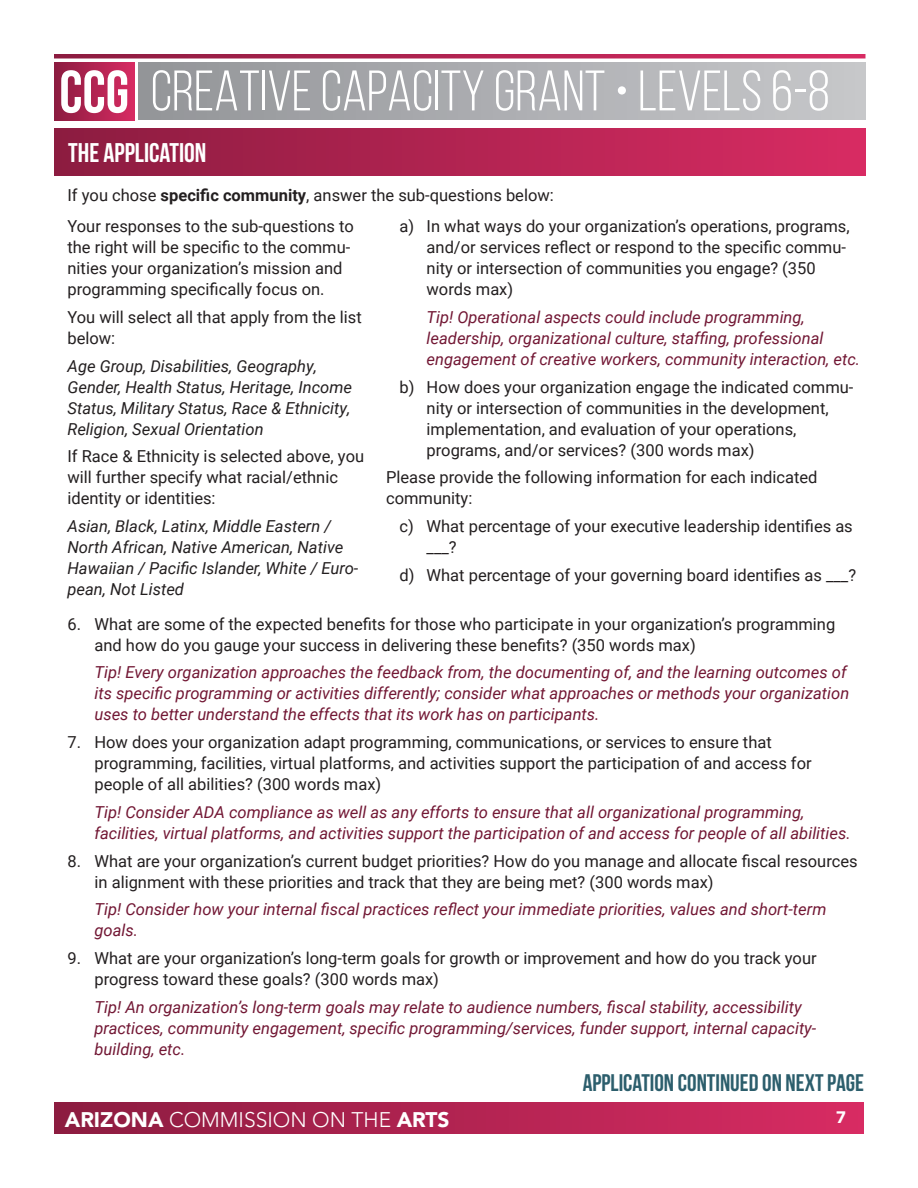
<style>
.page{position:relative;width:918px;height:1188px;background:#fff}
.page>*{position:absolute;margin:0;border:0;box-sizing:border-box;transform-origin:0 0}
.t1{font:57px "Bebas Neue";color:#fff}
.Header_3_white{font:700 27px "Bebas Neue";color:#fff}
.Header_3{font:700 24px "Bebas Neue";color:#2c5e6c}
.t2{font:300 21px "Avenir LT Std";color:#fff}
.Body_1{font:16.5px/21px "Roboto";color:#231f20}
.Tip{font:italic 16.5px/21px "Roboto";color:#721734}
.Body_1-2{font:italic 16.5px/21px "Roboto";color:#231f20}
.t3{font:900 16.5px "Avenir LT Std";color:#fff}
.s1{font-weight:700;font-size:60px}
.s2{font-weight:700}
.s3{font-weight:900}
</style>
<div class="page">
<div style="left:55px;top:1102px;width:808px;height:31px;background:linear-gradient(to right,#8c1c40,#d82b63)"></div>
<div style="left:139px;top:63px;width:727px;height:57px;background:linear-gradient(to right,#939598,#c7c8ca)"></div>
<div style="left:55px;top:63px;width:79px;height:57px;background:linear-gradient(to right,#8c1c40,#d72b62)"></div>
<svg style="left:54px;top:54px;width:812px;height:4px;background:#b12351"></svg>
<div style="left:55px;top:128px;width:811px;height:48px;background:linear-gradient(to right,#8c1c40,#d82b63)"></div>
<h1 class="t1" style="left:59px;top:60px;width:772px"><span class="s1">CCG</span> CREATIVE CAPACITY GRANT • LEVELS 6-8</h1>
<p class="Header_3_white" style="left:68px;top:138px;width:140px">THE APPLICATION</p>
<p class="Body_1" style="left:67px;top:184px;width:488px">If you chose <span class="s2">specific community</span>, answer the sub-questions below:</p>
<p class="Body_1" style="left:67px;top:215px;width:288px">Your responses to the sub-questions to the right will be specific to the commu&shy;nities your organization’s mission and programming specifically focus on.</p>
<p class="Body_1" style="left:67px;top:306px;width:296px">You will select all that apply from the list below:</p>
<p class="Body_1-2" style="left:67px;top:355px;width:286px">Age Group, Disabilities, Geography, Gender, Health Status, Heritage, Income Status, Military Status, Race &amp; Ethnicity, Religion, Sexual Orientation</p>
<p class="Body_1" style="left:67px;top:445px;width:298px">If Race &amp; Ethnicity is selected above, you will further specify what racial/ethnic identity or identities:</p>
<p class="Body_1-2" style="left:67px;top:515px;width:292px">Asian, Black, Latinx, Middle Eastern / North African, Native American, Native Hawaiian / Pacific Islander, White / Euro&shy;pean, Not Listed</p>
<p class="Body_1" style="left:427px;top:215px;width:425px;text-indent:-27px">a) In what ways do your organization’s operations, programs, and/or services reflect or respond to the specific commu&shy;nity or intersection of communities you engage? (350 words max)</p>
<p class="Tip" style="left:427px;top:306px;width:435px">Tip! Operational aspects could include programming, leadership, organizational culture, staffing, professional engagement of creative workers, community interaction, etc.</p>
<p class="Body_1" style="left:427px;top:376px;width:428px;text-indent:-27px">b) How does your organization engage the indicated commu&shy;nity or intersection of communities in the development, implementation, and evaluation of your operations, programs, and/or services? (300 words max)</p>
<p class="Body_1" style="left:386px;top:466px;width:433px">Please provide the following information for each indicated community:</p>
<p class="Body_1" style="left:427px;top:515px;width:428px;text-indent:-27px">c) What percentage of your executive leadership identifies as ___?</p>
<p class="Body_1" style="left:400px;top:564px;width:458px">d) What percentage of your governing board identifies as ___?</p>
<p class="Body_1" style="left:94px;top:613px;width:742px;text-indent:-27px">6. What are some of the expected benefits for those who participate in your organization’s programming and how do you gauge your success in delivering these benefits? (350 words max)</p>
<p class="Tip" style="left:94px;top:661px;width:756px">Tip! Every organization approaches the feedback from, the documenting of, and the learning outcomes of its specific programming or activities differently; consider what approaches or methods your organization uses to better understand the effects that its work has on participants.</p>
<p class="Body_1" style="left:94px;top:731px;width:719px;text-indent:-27px">7. How does your organization adapt programming, communications, or services to ensure that programming, facilities, virtual platforms, and activities support the participation of and access for people of all abilities? (300 words max)</p>
<p class="Tip" style="left:94px;top:801px;width:758px">Tip! Consider ADA compliance as well as any efforts to ensure that all organizational programming, facilities, virtual platforms, and activities support the participation of and access for people of all abilities.</p>
<p class="Body_1" style="left:94px;top:850px;width:765px;text-indent:-27px">8. What are your organization’s current budget priorities? How do you manage and allocate fiscal resources in alignment with these priorities and track that they are being met? (300 words max)</p>
<p class="Tip" style="left:94px;top:898px;width:733px">Tip! Consider how your internal fiscal practices reflect your immediate priorities, values and short-term goals.</p>
<p class="Body_1" style="left:94px;top:947px;width:724px;text-indent:-27px">9. What are your organization’s long-term goals for growth or improvement and how do you track your progress toward these goals? (300 words max)</p>
<p class="Tip" style="left:94px;top:996px;width:723px">Tip! An organization’s long-term goals may relate to audience numbers, fiscal stability, accessibility practices, community engagement, specific programming/services, funder support, internal capacity&shy;building, etc.</p>
<p class="Header_3" style="left:583px;top:1070px;width:283px">APPLICATION CONTINUED ON NEXT PAGE</p>
<p class="t2" style="left:65px;top:1107px;width:386px"><span class="s3">ARIZONA</span> COMMISSION ON THE <span class="s3">ARTS</span></p>
<p class="t3" style="left:836px;top:1107px;width:11px">7</p>
</div>
